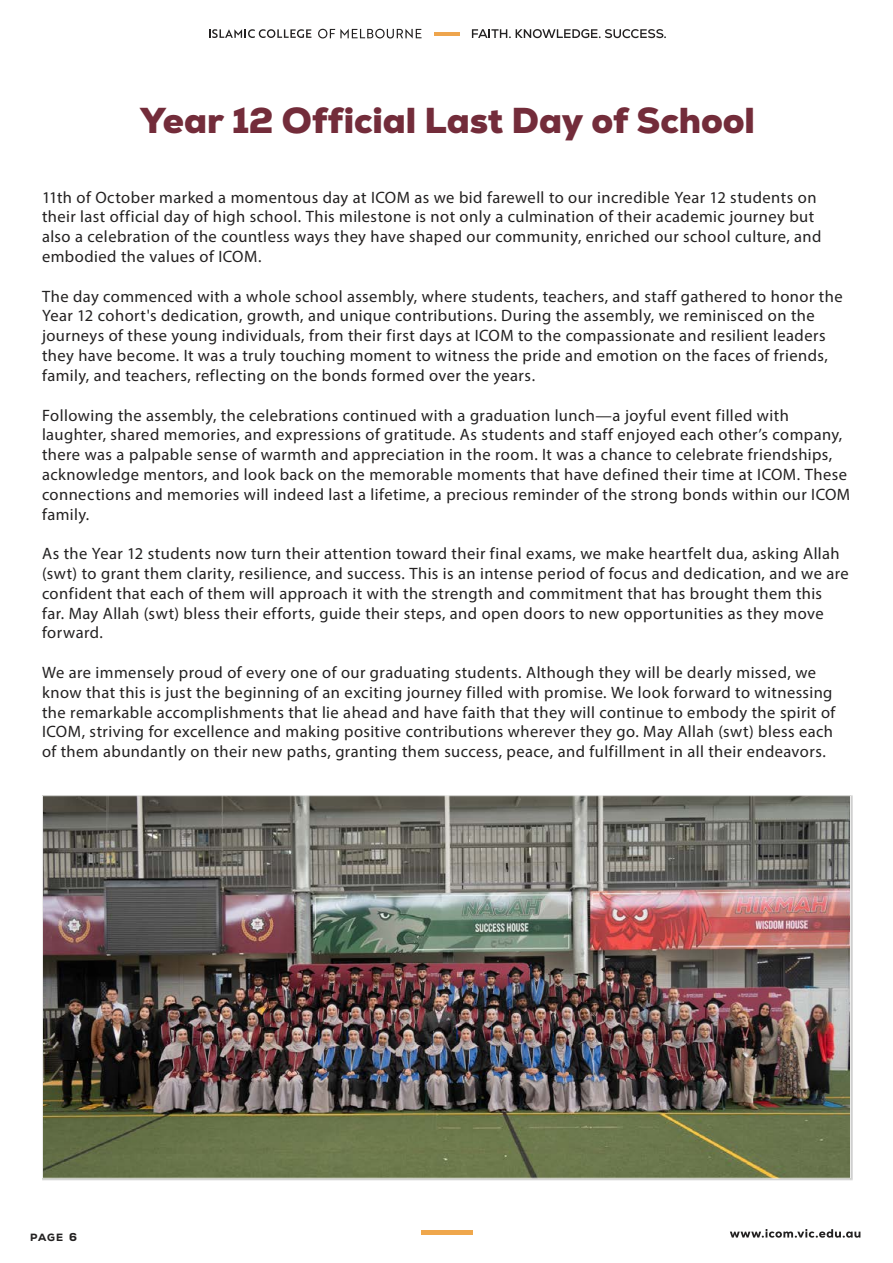
<style>
.page{position:relative;width:893px;height:1263px;background:#fff}
.page>*{position:absolute;margin:0;border:0;box-sizing:border-box;transform-origin:0 0}
.t1{font:900 36px "Nexa";letter-spacing:-.005em;color:#732c3a}
.t2{font:16.5px/19.8px "Myriad Pro";letter-spacing:.025em;color:#232121}
.t3{font:800 10.5px "Nexa";color:#232121}
.s1{font-size:11.4px}
</style>
<div class="page">
<svg style="left:730px;top:1229px;width:130px;height:9px"></svg>
<hr style="left:434px;top:32px;width:26px;height:3px;background:#eea54d">
<svg style="left:209px;top:29px;width:102px;height:9px"></svg>
<svg style="left:318px;top:29px;width:104px;height:9px"></svg>
<svg style="left:472px;top:29px;width:194px;height:9px"></svg>
<div style="left:421px;top:1230px;width:51px;height:5px;background:#efa74c"></div>
<img style="left:44px;top:797px;width:805px;height:380px">
<h1 class="t1" style="left:140px;top:97px;width:616px">Year 12 Official Last Day of School</h1>
<p class="t2" style="left:42px;top:187px;width:781px">11th of October marked a momentous day at ICOM as we bid farewell to our incredible Year 12 students on their last official day of high school. This milestone is not only a culmination of their academic journey but also a celebration of the countless ways they have shaped our community, enriched our school culture, and embodied the values of ICOM.</p>
<p class="t2" style="left:42px;top:286px;width:802px">The day commenced with a whole school assembly, where students, teachers, and staff gathered to honor the Year 12 cohort's dedication, growth, and unique contributions. During the assembly, we reminisced on the journeys of these young individuals, from their first days at ICOM to the compassionate and resilient leaders they have become. It was a truly touching moment to witness the pride and emotion on the faces of friends, family, and teachers, reflecting on the bonds formed over the years.</p>
<p class="t2" style="left:42px;top:405px;width:810px">Following the assembly, the celebrations continued with a graduation lunch—a joyful event filled with laughter, shared memories, and expressions of gratitude. As students and staff enjoyed each other’s company, there was a palpable sense of warmth and appreciation in the room. It was a chance to celebrate friendships, acknowledge mentors, and look back on the memorable moments that have defined their time at ICOM. These connections and memories will indeed last a lifetime, a precious reminder of the strong bonds within our ICOM family.</p>
<p class="t2" style="left:42px;top:543px;width:808px">As the Year 12 students now turn their attention toward their final exams, we make heartfelt dua, asking Allah (swt) to grant them clarity, resilience, and success. This is an intense period of focus and dedication, and we are confident that each of them will approach it with the strength and commitment that has brought them this<br>far. May Allah (swt) bless their efforts, guide their steps, and open doors to new opportunities as they move forward.</p>
<p class="t2" style="left:42px;top:662px;width:795px">We are immensely proud of every one of our graduating students. Although they will be dearly missed, we know that this is just the beginning of an exciting journey filled with promise. We look forward to witnessing the remarkable accomplishments that lie ahead and have faith that they will continue to embody the spirit of ICOM, striving for excellence and making positive contributions wherever they go. May Allah (swt) bless each of them abundantly on their new paths, granting them success, peace, and fulfillment in all their endeavors.</p>
<p class="t3" style="left:30px;top:1230px;width:48px">page <span class="s1">6</span></p>
</div>
